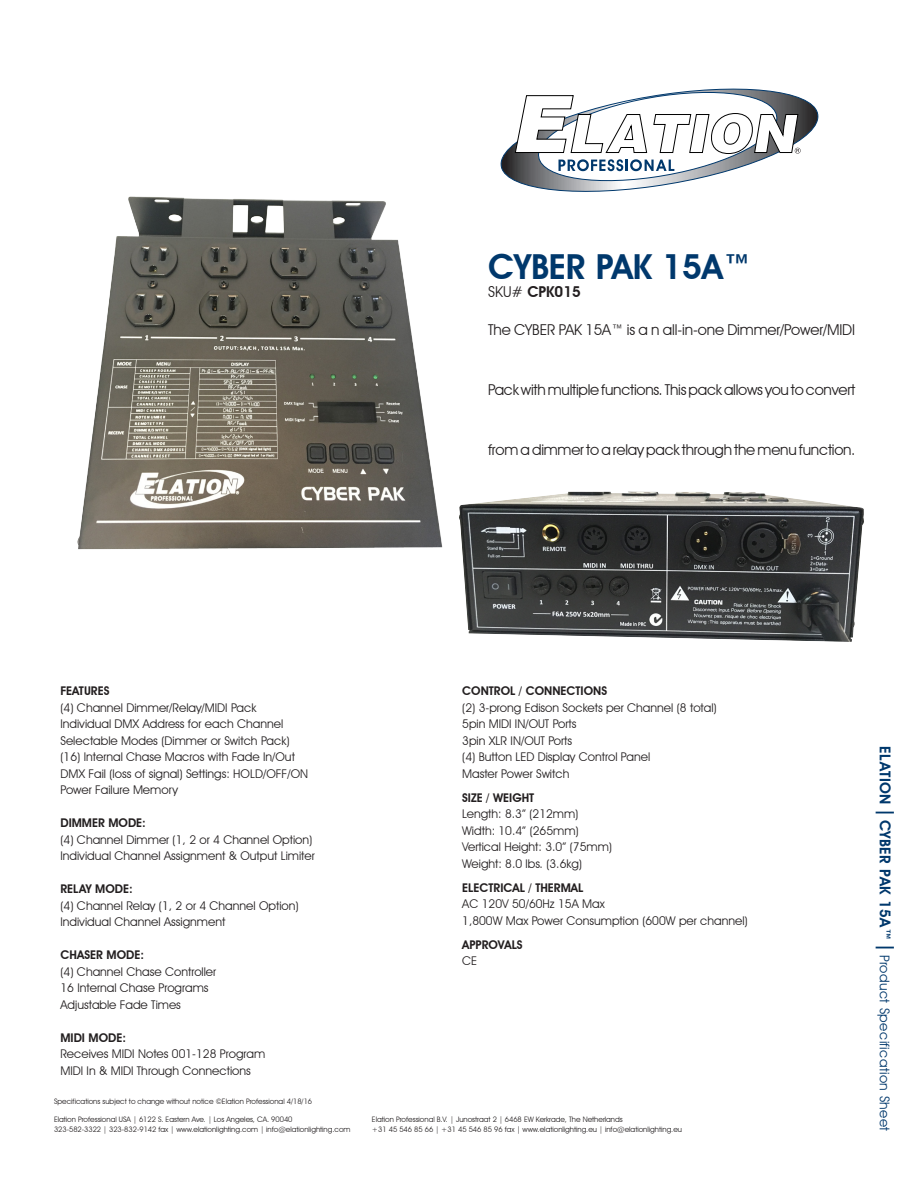
<style>
.page{position:relative;width:918px;height:1188px;background:#fff}
.page>*{position:absolute;margin:0;border:0;box-sizing:border-box;transform-origin:0 0}
.t1{font:600 34.5px "Avant Garde IT Cby BT";color:#00386c}
._02__Features_F2{font:15px "Avant Garde IT Cby BT";letter-spacing:-.015em;color:#231f20}
.t2{font:600 15px "Avant Garde IT Cby BT";color:#231f20}
.t3{font:13.5px "Avant Garde IT Cby BT";letter-spacing:.03em;color:#00386c}
._02__Features_F2-2{font:12px "Avant Garde IT Cby BT";color:#231f20}
._02__Features_F2-3{font:600 12px "Avant Garde IT Cby BT";color:#231f20}
.t4{font:7.5px "Avant Garde IT Cby BT";color:#231f20}
.s1{font-weight:400}
.s2{font-weight:600;font-size:15px}
.s3{font-size:25.5px}
</style>
<div class="page">
<svg style="left:500px;top:88px;width:319px;height:104px"></svg>
<img style="left:77px;top:196px;width:366px;height:354px">
<img style="left:459px;top:491px;width:405px;height:151px">
<p class="t1" style="left:488px;top:246px;width:265px">CYBER PAK 15A™</p>
<p class="t2" style="left:488px;top:283px;width:94px"><span class="s1">SKU#</span> CPK015</p>
<p class="_02__Features_F2" style="left:488px;top:320px;width:369px">The CYBER PAK 15A™ is a n all-in-one Dimmer/Power/MIDI</p>
<p class="_02__Features_F2" style="left:488px;top:380px;width:369px">Pack with multiple functions. This pack allows you to convert</p>
<p class="_02__Features_F2" style="left:488px;top:440px;width:369px">from a dimmer to a relay pack through the menu function.</p>
<p class="_02__Features_F2-3" style="left:60px;top:684px;width:51px">FEATURES</p>
<p class="_02__Features_F2-2" style="left:60px;top:700px;width:197px">(4) Channel Dimmer/Relay/MIDI Pack</p>
<p class="_02__Features_F2-2" style="left:60px;top:717px;width:224px">Individual DMX Address for each Channel</p>
<p class="_02__Features_F2-2" style="left:60px;top:733px;width:231px">Selectable Modes (Dimmer or Switch Pack)</p>
<p class="_02__Features_F2-2" style="left:60px;top:750px;width:236px">(16) Internal Chase Macros with Fade In/Out</p>
<p class="_02__Features_F2-2" style="left:60px;top:766px;width:249px">DMX Fail (loss of signal) Settings: HOLD/OFF/ON</p>
<p class="_02__Features_F2-2" style="left:60px;top:783px;width:119px">Power Failure Memory</p>
<p class="_02__Features_F2-3" style="left:60px;top:816px;width:87px">DIMMER MODE:</p>
<p class="_02__Features_F2-2" style="left:60px;top:832px;width:253px">(4) Channel Dimmer (1, 2 or 4 Channel Option)</p>
<p class="_02__Features_F2-2" style="left:60px;top:849px;width:256px">Individual Channel Assignment &amp; Output Limiter</p>
<p class="_02__Features_F2-3" style="left:60px;top:882px;width:74px">RELAY MODE:</p>
<p class="_02__Features_F2-2" style="left:60px;top:898px;width:240px">(4) Channel Relay (1, 2 or 4 Channel Option)</p>
<p class="_02__Features_F2-2" style="left:60px;top:915px;width:166px">Individual Channel Assignment</p>
<p class="_02__Features_F2-3" style="left:60px;top:948px;width:85px">CHASER MODE:</p>
<p class="_02__Features_F2-2" style="left:60px;top:964px;width:157px">(4) Channel Chase Controller</p>
<p class="_02__Features_F2-2" style="left:60px;top:981px;width:150px">16 Internal Chase Programs</p>
<p class="_02__Features_F2-2" style="left:60px;top:997px;width:122px">Adjustable Fade Times</p>
<p class="_02__Features_F2-3" style="left:60px;top:1030px;width:67px">MIDI MODE:</p>
<p class="_02__Features_F2-2" style="left:60px;top:1047px;width:206px">Receives MIDI Notes 001-128 Program</p>
<p class="_02__Features_F2-2" style="left:60px;top:1063px;width:192px">MIDI In &amp; MIDI Through Connections</p>
<p class="t4" style="left:54px;top:1097px;width:260px">Specifications subject to change without notice ©Elation Professional 4/18/16</p>
<p class="t4" style="left:54px;top:1114px;width:240px">Elation Professional USA | 6122 S. Eastern Ave. | Los Angeles, CA. 90040</p>
<p class="t4" style="left:54px;top:1125px;width:298px">323-582-3322 | 323-832-9142 fax | www.elationlighting.com | info@elationlighting.com</p>
<p class="_02__Features_F2-3" style="left:462px;top:684px;width:146px">CONTROL / CONNECTIONS</p>
<p class="_02__Features_F2-2" style="left:462px;top:700px;width:256px">(2) 3-prong Edison Sockets per Channel (8 total)</p>
<p class="_02__Features_F2-2" style="left:462px;top:717px;width:116px">5pin MIDI IN/OUT Ports</p>
<p class="_02__Features_F2-2" style="left:462px;top:733px;width:111px">3pin XLR IN/OUT Ports</p>
<p class="_02__Features_F2-2" style="left:462px;top:750px;width:189px">(4) Button LED Display Control Panel</p>
<p class="_02__Features_F2-2" style="left:462px;top:766px;width:109px">Master Power Switch</p>
<p class="_02__Features_F2-3" style="left:462px;top:790px;width:74px">SIZE / WEIGHT</p>
<p class="_02__Features_F2-2" style="left:462px;top:807px;width:118px">Length: 8.3” (212mm)</p>
<p class="_02__Features_F2-2" style="left:462px;top:823px;width:118px">Width: 10.4” (265mm)</p>
<p class="_02__Features_F2-2" style="left:462px;top:840px;width:151px">Vertical Height: 3.0” (75mm)</p>
<p class="_02__Features_F2-2" style="left:462px;top:856px;width:121px">Weight: 8.0 lbs. (3.6kg)</p>
<p class="_02__Features_F2-3" style="left:462px;top:880px;width:123px">ELECTRICAL / THERMAL</p>
<p class="_02__Features_F2-2" style="left:462px;top:897px;width:144px">AC 120V 50/60Hz 15A Max</p>
<p class="_02__Features_F2-2" style="left:462px;top:913px;width:287px">1,800W Max Power Consumption (600W per channel)</p>
<p class="_02__Features_F2-3" style="left:462px;top:937px;width:62px">APPROVALS</p>
<p class="_02__Features_F2-2" style="left:462px;top:954px;width:17px">CE</p>
<p class="t4" style="left:372px;top:1115px;width:252px">Elation Professional B.V. | Junostraat 2 | 6468 EW Kerkrade, The Netherlands</p>
<p class="t4" style="left:372px;top:1125px;width:312px">+31 45 546 85 66 | +31 45 546 85 96 fax | www.elationlighting.eu | info@elationlighting.eu</p>
<p class="t3" style="left:893px;top:746px;width:386px;rotate:90deg"><span class="s2">ELATION</span> <span class="s3">I</span> <span class="s2">CYBER PAK 15A™</span> <span class="s3">I</span> Product Specification Sheet</p>
</div>
